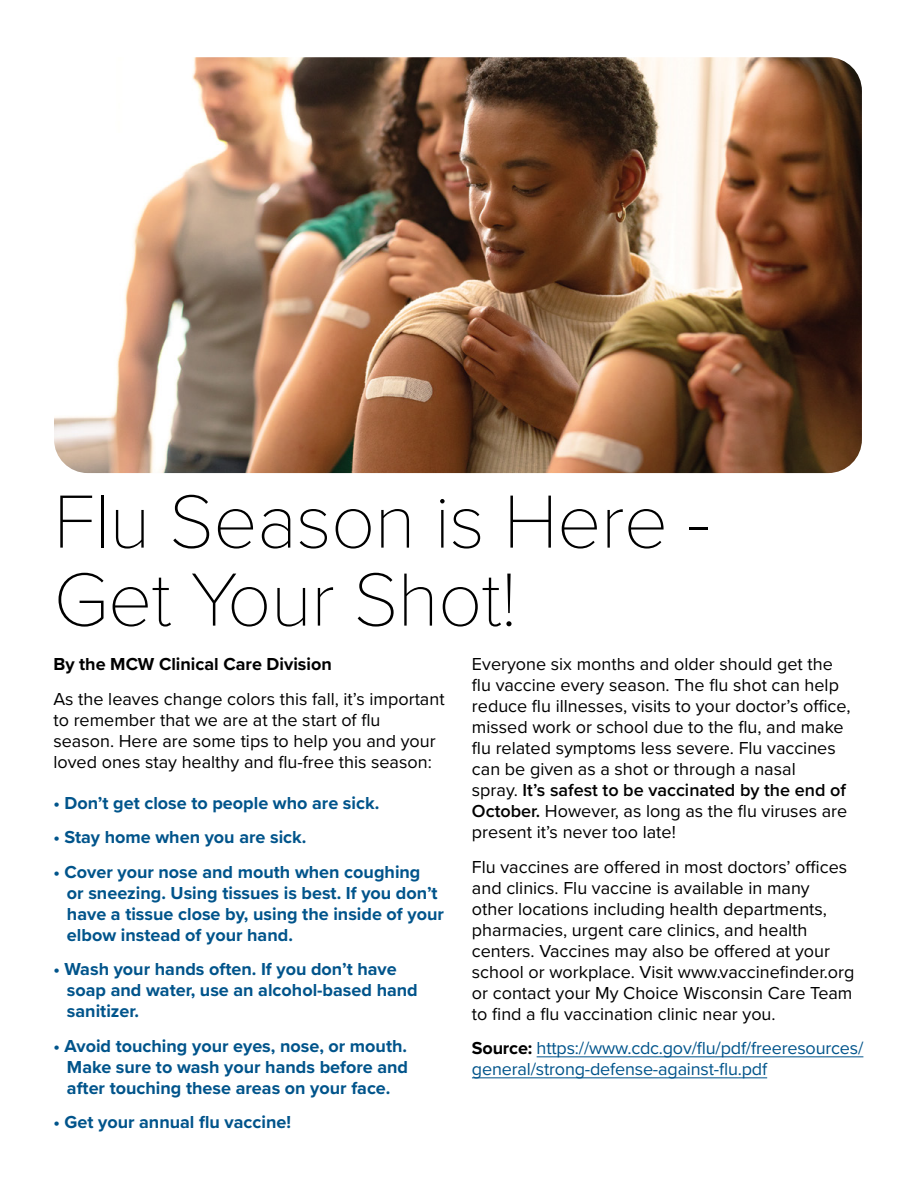
<style>
.page{position:relative;width:918px;height:1188px;background:#fff}
.page>*{position:absolute;margin:0;border:0;box-sizing:border-box;transform-origin:0 0}
.t1{font:100 78px/78px "Proxima Nova T";letter-spacing:-.01em;color:#000}
.t2{font:18px/21px "Proxima Nova";color:#000}
.t3{font:700 18px/21px "Proxima Nova";color:#00548b}
.t4{font:18px/21px "Proxima Nova";letter-spacing:-.01em;color:#00548b}
.t5{font:700 18px "Proxima Nova";color:#000}
.s1{font-weight:600}
.s2{font-weight:700;color:#000}
</style>
<div class="page">
<hr style="left:537px;top:1056px;width:326px;height:1px;background:#00548b">
<hr style="left:472px;top:1077px;width:295px;height:1px;background:#00548b">
<img style="left:54px;top:57px;width:808px;height:416px">
<h1 class="t1" style="left:53px;top:477px;width:658px">Flu Season is Here -<br>Get Your Shot!</h1>
<p class="t5" style="left:53px;top:651px;width:280px">By the MCW Clinical Care Division</p>
<p class="t2" style="left:53px;top:687px;width:393px">As the leaves change colors this fall, it’s important to remember that we are at the start of flu season. Here are some tips to help you and your loved ones stay healthy and flu-free this season:</p>
<p class="t3" style="left:53px;top:792px;width:327px">• Don’t get close to people who are sick.</p>
<p class="t3" style="left:53px;top:826px;width:255px">• Stay home when you are sick.</p>
<p class="t3" style="left:67px;top:861px;width:378px;text-indent:-14px">• Cover your nose and mouth when coughing<br>or sneezing. Using tissues is best. If you don’t have a tissue close by, using the inside of your elbow instead of your hand.</p>
<p class="t3" style="left:67px;top:958px;width:352px;text-indent:-14px">• Wash your hands often. If you don’t have soap and water, use an alcohol-based hand sanitizer.</p>
<p class="t3" style="left:67px;top:1035px;width:343px;text-align:justify;text-indent:-14px">• Avoid touching your eyes, nose, or mouth.<br>Make sure to wash your hands before and after touching these areas on your face.</p>
<p class="t3" style="left:53px;top:1111px;width:239px">• Get your annual flu vaccine!</p>
<p class="t2" style="left:472px;top:653px;width:380px">Everyone six months and older should get the flu vaccine every season. The flu shot can help reduce flu illnesses, visits to your doctor’s office, missed work or school due to the flu, and make flu related symptoms less severe. Flu vaccines can be given as a shot or through a nasal<br>spray. <span class="s1">It’s safest to be vaccinated by the end of October.</span> However, as long as the flu viruses are present it’s never too late!</p>
<p class="t2" style="left:472px;top:855px;width:384px">Flu vaccines are offered in most doctors’ offices and clinics. Flu vaccine is available in many other locations including health departments, pharmacies, urgent care clinics, and health centers. Vaccines may also be offered at your school or workplace. Visit www.vaccinefinder.org or contact your My Choice Wisconsin Care Team to find a flu vaccination clinic near you.</p>
<p class="t4" style="left:472px;top:1037px;width:393px"><span class="s2">Source:</span> https://www.cdc.gov/flu/pdf/freeresources/ general/strong-defense-against-flu.pdf</p>
</div>
